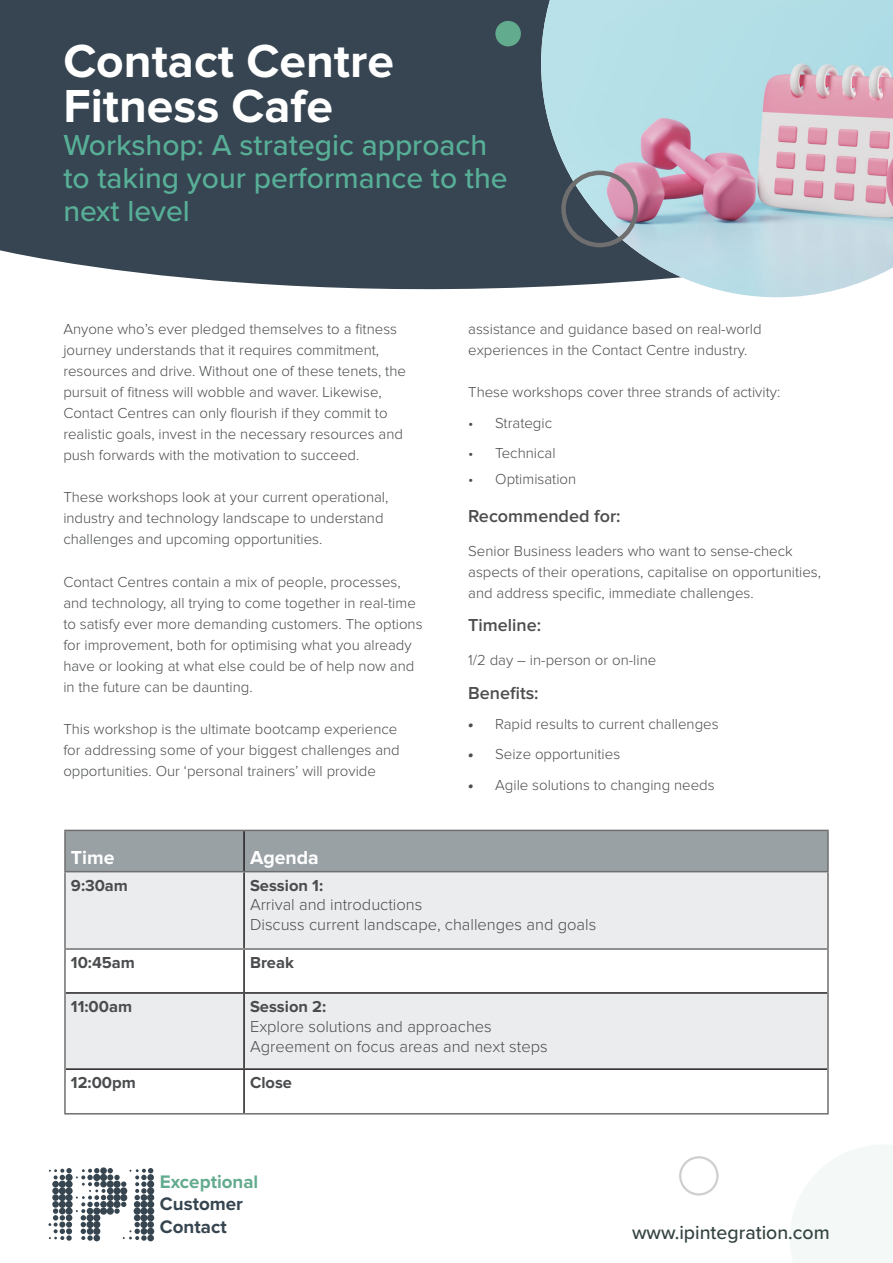
<style>
.page{position:relative;width:893px;height:1263px;background:#fff}
.page>*{position:absolute;margin:0;border:0;box-sizing:border-box;transform-origin:0 0}
.Front_Cover_title{font:700 48px/45px "Proxima Nova";color:#fff}
.Front_Cover_title-2{font:500 30px/33px "Proxima Nova";color:#58af97}
.White_Quote{font:500 19.5px "Proxima Nova";color:#334341}
.White_Quote_Header{font:700 19.5px "Proxima Nova";color:#fff}
.t1{font:700 18.75px/22.5px "Proxima Nova";color:#36454f}
.Intro_text{font:600 18px "Proxima Nova";color:#4d4d4d}
.White_Quote_Header-2{font:300 16.5px "Proxima Nova";color:#4a4c4e}
.White_Quote_Header-3{font:700 16.5px "Proxima Nova";color:#4a4c4e}
.Intro_text-2{font:300 15px/21px "Proxima Nova";color:#4a4c4e}
.Intro_text-3{font:300 15px/21px "Proxima Nova";color:#4d4d4d}
.Intro_text-4{font:300 15px/21px "Proxima Nova";color:#4d4d4c}
.s1{color:#4d4d4c}
.s2{font-weight:900;font-style:italic}
.s3{color:#63ab8f}
</style>
<div class="page">
<svg style="left:790px;top:1145px;width:103px;height:118px"></svg>
<div style="left:679px;top:1156px;width:40px;height:39px;border:2px solid #4d4d4d;border-radius:50%"></div>
<div style="left:0;top:0;width:786px;height:298px;background:#364551"></div>
<img style="left:541px;top:0;width:352px;height:297px">
<div style="left:561px;top:171px;width:77px;height:76px;border:4px solid #706f6f;border-radius:50%"></div>
<div style="left:495px;top:21px;width:26px;height:25px;background:#63ab8f;border-radius:50%"></div>
<svg style="left:48px;top:1167px;width:106px;height:74px"></svg>
<div style="left:66px;top:831px;width:761px;height:40px;background:#99a1a5"></div>
<div style="left:66px;top:872px;width:761px;height:76px;background:#eaeced"></div>
<div style="left:66px;top:994px;width:761px;height:74px;background:#eaeced"></div>
<hr style="left:243px;top:831px;width:2px;height:40px;background:#231f20">
<hr style="left:243px;top:872px;width:2px;height:76px;background:#231f20">
<hr style="left:243px;top:950px;width:2px;height:42px;background:#231f20">
<hr style="left:66px;top:992px;width:178px;height:2px;background:#231f20">
<hr style="left:244px;top:992px;width:583px;height:2px;background:#231f20">
<hr style="left:243px;top:994px;width:2px;height:74px;background:#231f20">
<hr style="left:66px;top:1068px;width:178px;height:2px;background:#231f20">
<hr style="left:244px;top:1068px;width:583px;height:2px;background:#231f20">
<hr style="left:243px;top:1070px;width:2px;height:43px;background:#231f20">
<hr style="left:64px;top:948px;width:180px;height:2px;background:#706f6f">
<hr style="left:244px;top:948px;width:585px;height:2px;background:#706f6f">
<hr style="left:64px;top:872px;width:2px;height:76px;background:#706f6f">
<hr style="left:827px;top:872px;width:2px;height:76px;background:#706f6f">
<hr style="left:64px;top:950px;width:2px;height:43px;background:#706f6f">
<hr style="left:827px;top:950px;width:2px;height:43px;background:#706f6f">
<hr style="left:64px;top:993px;width:2px;height:76px;background:#706f6f">
<hr style="left:827px;top:993px;width:2px;height:76px;background:#706f6f">
<hr style="left:64px;top:1069px;width:2px;height:44px;background:#706f6f">
<hr style="left:827px;top:1069px;width:2px;height:44px;background:#706f6f">
<hr style="left:64px;top:1113px;width:180px;height:1px;background:#706f6f">
<hr style="left:244px;top:1113px;width:585px;height:1px;background:#706f6f">
<hr style="left:64px;top:830px;width:180px;height:1px;background:#706f6f">
<hr style="left:64px;top:831px;width:2px;height:40px;background:#706f6f">
<hr style="left:244px;top:830px;width:585px;height:1px;background:#706f6f">
<hr style="left:827px;top:831px;width:2px;height:40px;background:#706f6f">
<hr style="left:64px;top:871px;width:180px;height:1px;background:#706f6f">
<hr style="left:244px;top:871px;width:585px;height:1px;background:#706f6f">
<p class="Front_Cover_title" style="left:63px;top:40px;width:332px">Contact Centre<br>Fitness Cafe</p>
<p class="Front_Cover_title-2" style="left:63px;top:127px;width:446px">Workshop: A strategic approach to taking your performance to the next level</p>
<p class="Intro_text-2" style="left:63px;top:319px;width:344px">Anyone who<span class="s1">’</span>s ever pledged themselves to a fitness journey understands that it requires commitment, resources and drive. Without one of these tenets, the pursuit of fitness will wobble and waver. Likewise, Contact Centres can only flourish if they commit to realistic goals, invest in the necessary resources and push forwards with the motivation to succeed.</p>
<p class="Intro_text-2" style="left:63px;top:487px;width:327px">These workshops look at your current operational, industry and technology landscape to understand challenges and upcoming opportunities.</p>
<p class="Intro_text-2" style="left:63px;top:571px;width:361px">Contact Centres contain a mix of people, processes, and technology, all trying to come together in real-time to satisfy ever more demanding customers. The options for improvement, both for optimising what you already have or looking at what else could be of help now and in the future can be daunting.</p>
<p class="Intro_text-2" style="left:63px;top:719px;width:338px">This workshop is the ultimate bootcamp experience for addressing some of your biggest challenges and opportunities. Our <span class="s1">‘personal</span> trainers<span class="s1">’ will provide</span></p>
<p class="Intro_text-4" style="left:468px;top:319px;width:295px">assistance and guidance based on real-world experiences in the Contact Centre industry.</p>
<p class="Intro_text-2" style="left:468px;top:382px;width:314px">These workshops cover three strands of activity:</p>
<p class="Intro_text-2" style="left:468px;top:412px;width:85px">• Strategic</p>
<p class="Intro_text-2" style="left:468px;top:443px;width:89px">• Technical</p>
<p class="Intro_text-2" style="left:468px;top:469px;width:110px">• Optimisation</p>
<p class="Intro_text" style="left:468px;top:508px;width:154px">Recommended for:</p>
<p class="Intro_text-3" style="left:468px;top:540px;width:354px">Senior Business leaders who want to sense-check aspects of their operations, capitalise on opportunities, and address specific, immediate challenges.</p>
<p class="Intro_text" style="left:468px;top:617px;width:74px">Timeline:</p>
<p class="Intro_text-3" style="left:468px;top:650px;width:190px">1/2 day – in-person or on-line</p>
<p class="Intro_text" style="left:468px;top:685px;width:72px">Benefits:</p>
<p class="Intro_text-3" style="left:468px;top:714px;width:252px"><span class="s2">•</span> Rapid results to current challenges</p>
<p class="Intro_text-3" style="left:468px;top:744px;width:154px"><span class="s2">•</span> Seize opportunities</p>
<p class="Intro_text-3" style="left:468px;top:774px;width:248px"><span class="s2">•</span> Agile solutions to changing needs</p>
<p class="White_Quote_Header" style="left:71px;top:846px;width:45px">Time</p>
<p class="White_Quote_Header" style="left:250px;top:846px;width:70px">Agenda</p>
<p class="White_Quote_Header-3" style="left:71px;top:876px;width:59px">9:30am</p>
<p class="White_Quote_Header-3" style="left:250px;top:876px;width:75px">Session 1:</p>
<p class="White_Quote_Header-2" style="left:250px;top:895px;width:174px">Arrival and introductions</p>
<p class="White_Quote_Header-2" style="left:250px;top:915px;width:348px">Discuss current landscape, challenges and goals</p>
<p class="White_Quote_Header-3" style="left:71px;top:953px;width:65px">10:45am</p>
<p class="White_Quote_Header-3" style="left:250px;top:953px;width:45px">Break</p>
<p class="White_Quote_Header-3" style="left:71px;top:997px;width:63px">11:00am</p>
<p class="White_Quote_Header-3" style="left:250px;top:997px;width:78px">Session 2:</p>
<p class="White_Quote_Header-2" style="left:250px;top:1017px;width:243px">Explore solutions and approaches</p>
<p class="White_Quote_Header-2" style="left:250px;top:1037px;width:299px">Agreement on focus areas and next steps</p>
<p class="White_Quote_Header-3" style="left:71px;top:1073px;width:66px">12:00pm</p>
<p class="White_Quote_Header-3" style="left:250px;top:1073px;width:43px">Close</p>
<p class="t1" style="left:160px;top:1170px;width:100px"><span class="s3">Exceptional<br></span>Customer<br>Contact</p>
<p class="White_Quote" style="left:632px;top:1217px;width:199px">www.ipintegration.com</p>
</div>
